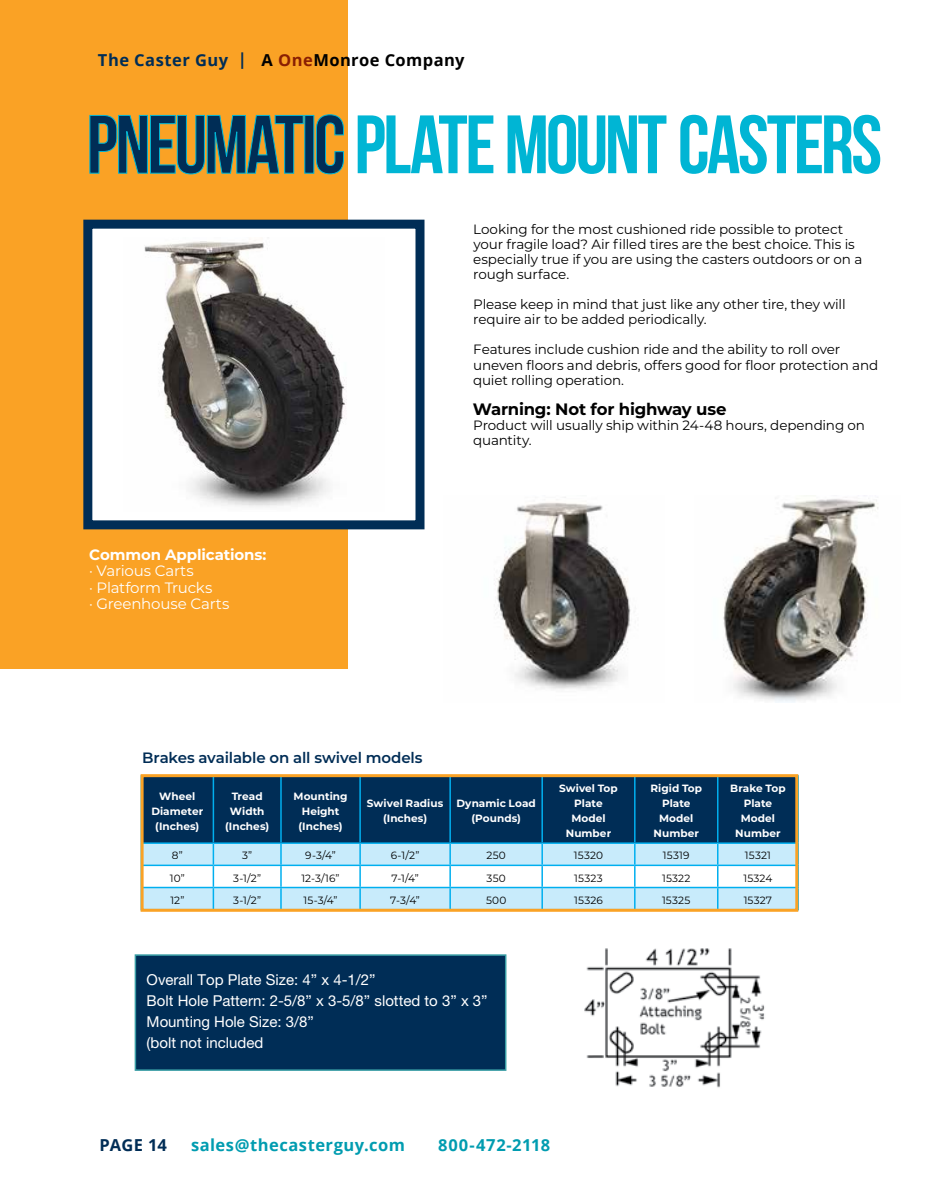
<style>
.page{position:relative;width:932px;height:1202px;background:#fff}
.page>*{position:absolute;margin:0;border:0;box-sizing:border-box;transform-origin:0 0}
.t1{font:700 82.5px "Bebas Neue";letter-spacing:-.035em;color:#00b5d4}
.t2{font:700 16.5px "Open Sans";letter-spacing:.03em;color:#009cb0}
.t3{font:700 16.5px "Open Sans";letter-spacing:.025em;color:#000}
.t4{font:700 16.5px "Montserrat";letter-spacing:-.015em;color:#000}
.t5{font:700 16.5px "Open Sans";letter-spacing:.01em;color:#002d56}
.t6{font:15px/21px "Helvetica Neue LT Pro";color:#fff}
.t7{font:15px/16.5px "Montserrat";letter-spacing:-.015em;color:#fff}
.t8{font:600 15px "Montserrat";letter-spacing:-.01em;color:#002d56}
.t9{font:700 15px "Montserrat";letter-spacing:-.005em;color:#fff}
.t10{font:13.5px/15px "Montserrat";letter-spacing:-.01em;color:#000}
.t11{font:700 10.5px/15px "Montserrat";letter-spacing:.005em;color:#fff;text-align:center}
.t12{font:10.5px "Montserrat";letter-spacing:.01em;color:#000}
.s1{color:#002d56}
.s2{color:#8a1f03}
</style>
<div class="page">
<div style="left:135px;top:954px;width:371px;height:116px;background:#002d56;border:2px solid #399ea5"></div>
<svg style="left:145px;top:778px;width:649px;height:129px;background:#648da9"></svg>
<div style="left:0;top:0;width:347px;height:668px;background:#faa225"></div>
<div style="left:88px;top:224px;width:332px;height:301px;background:#fff"></div>
<img style="left:144px;top:240px;width:203px;height:267px">
<div style="left:83px;top:220px;width:341px;height:309px;border:9px solid #002d56"></div>
<img style="left:495px;top:497px;width:136px;height:192px">
<img style="left:723px;top:499px;width:156px;height:203px">
<img style="left:584px;top:948px;width:181px;height:140px">
<div style="left:141px;top:774px;width:657px;height:137px;border:3px solid #faa225"></div>
<p class="t3" style="left:98px;top:48px;width:368px"><span class="s1">The Caster Guy |</span> A <span class="s2">One</span>Monroe Company</p>
<h1 class="t1" style="left:87px;top:99px;width:797px"><span class="s1">PNEUMATIC</span>PLATE MOUNT CASTERS</h1>
<p class="t9" style="left:89px;top:543px;width:179px">Common Applications:</p>
<p class="t7" style="left:89px;top:562px;width:142px">· Various Carts<br>· Platform Trucks<br>· Greenhouse Carts</p>
<p class="t10" style="left:473px;top:222px;width:390px">Looking for the most cushioned ride possible to protect your fragile load? Air filled tires are the best choice. This is especially true if you are using the casters outdoors or on a rough surface.</p>
<p class="t10" style="left:473px;top:297px;width:374px">Please keep in mind that just like any other tire, they will require air to be added periodically.</p>
<p class="t10" style="left:473px;top:342px;width:406px">Features include cushion ride and the ability to roll over uneven floors and debris, offers good for floor protection and quiet rolling operation.</p>
<p class="t4" style="left:473px;top:397px;width:255px">Warning: Not for highway use</p>
<p class="t10" style="left:473px;top:417px;width:393px">Product will usually ship within 24-48 hours, depending on quantity.</p>
<p class="t8" style="left:142px;top:746px;width:282px">Brakes available on all swivel models</p>
<p class="t11" style="left:151px;top:788px;width:54px">Wheel<br>Diameter (Inches)</p>
<p class="t11" style="left:225px;top:788px;width:46px">Tread<br>Width (Inches)</p>
<p class="t11" style="left:293px;top:788px;width:55px">Mounting<br>Height (Inches)</p>
<p class="t11" style="left:367px;top:795px;width:78px">Swivel Radius (Inches)</p>
<p class="t11" style="left:456px;top:795px;width:81px">Dynamic Load (Pounds)</p>
<p class="t11" style="left:559px;top:780px;width:60px">Swivel Top<br>Plate<br>Model<br>Number</p>
<p class="t11" style="left:650px;top:780px;width:53px">Rigid Top<br>Plate<br>Model<br>Number</p>
<p class="t11" style="left:730px;top:780px;width:57px">Brake Top<br>Plate<br>Model<br>Number</p>
<p class="t12" style="left:172px;top:848px;width:12px">8”</p>
<p class="t12" style="left:242px;top:848px;width:12px">3”</p>
<p class="t12" style="left:305px;top:848px;width:32px">9-3/4”</p>
<p class="t12" style="left:391px;top:848px;width:30px">6-1/2”</p>
<p class="t12" style="left:486px;top:848px;width:21px">250</p>
<p class="t12" style="left:574px;top:848px;width:31px">15320</p>
<p class="t12" style="left:663px;top:848px;width:28px">15319</p>
<p class="t12" style="left:745px;top:848px;width:27px">15321</p>
<p class="t12" style="left:170px;top:870px;width:17px">10”</p>
<p class="t12" style="left:233px;top:870px;width:30px">3-1/2”</p>
<p class="t12" style="left:301px;top:870px;width:39px">12-3/16”</p>
<p class="t12" style="left:391px;top:870px;width:29px">7-1/4”</p>
<p class="t12" style="left:486px;top:870px;width:21px">350</p>
<p class="t12" style="left:574px;top:870px;width:30px">15323</p>
<p class="t12" style="left:662px;top:870px;width:30px">15322</p>
<p class="t12" style="left:743px;top:870px;width:30px">15324</p>
<p class="t12" style="left:170px;top:892px;width:16px">12”</p>
<p class="t12" style="left:233px;top:892px;width:30px">3-1/2”</p>
<p class="t12" style="left:303px;top:892px;width:36px">15-3/4”</p>
<p class="t12" style="left:390px;top:892px;width:31px">7-3/4”</p>
<p class="t12" style="left:486px;top:892px;width:22px">500</p>
<p class="t12" style="left:574px;top:892px;width:30px">15326</p>
<p class="t12" style="left:662px;top:892px;width:30px">15325</p>
<p class="t12" style="left:743px;top:892px;width:30px">15327</p>
<p class="t6" style="left:147px;top:969px;width:342px">Overall Top Plate Size: 4” x 4-1/2”<br>Bolt Hole Pattern: 2-5/8” x 3-5/8” slotted to 3” x 3”<br>Mounting Hole Size: 3/8”<br>(bolt not included</p>
<p class="t5" style="left:99px;top:1133px;width:69px">PAGE 14</p>
<p class="t2" style="left:191px;top:1133px;width:215px">sales@thecasterguy.com</p>
<p class="t2" style="left:438px;top:1133px;width:113px">800-472-2118</p>
</div>
